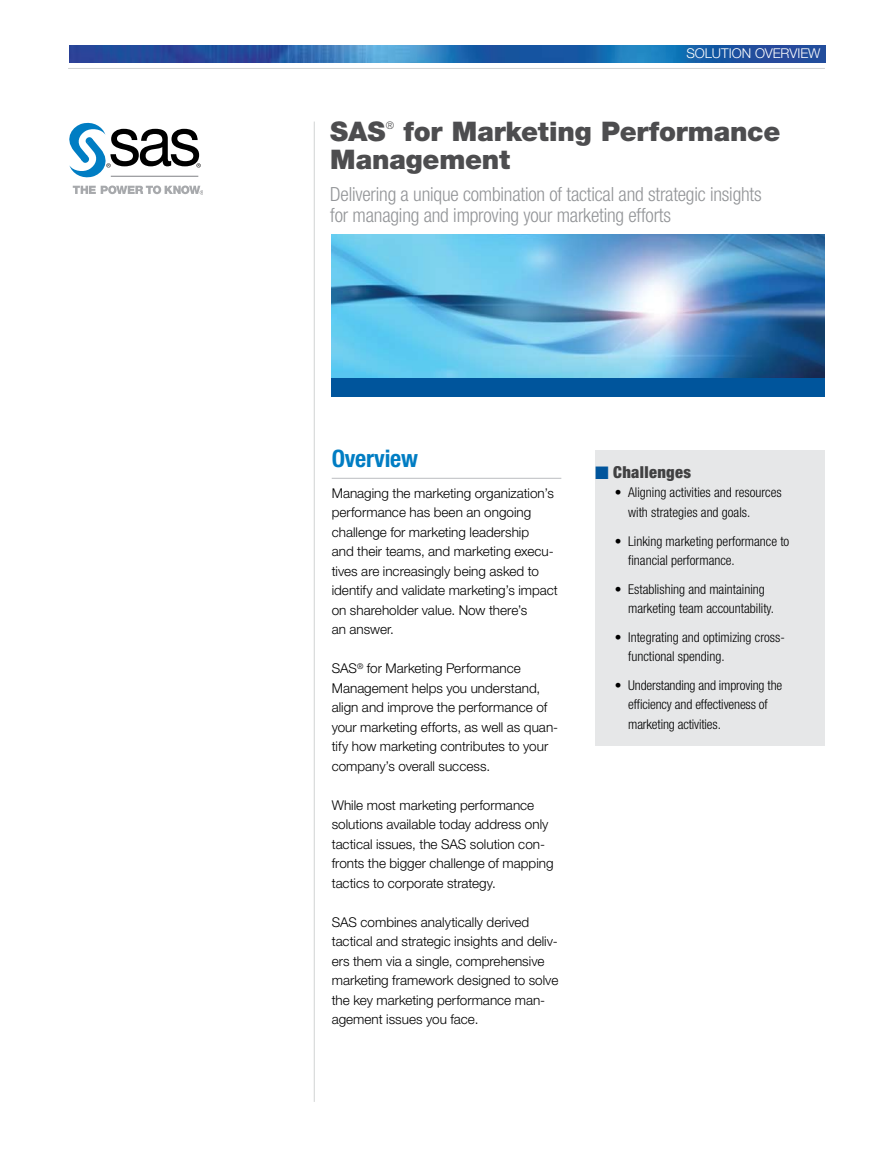
<style>
.page{position:relative;width:893px;height:1170px;background:#fff}
.page>*{position:absolute;margin:0;border:0;box-sizing:border-box;transform-origin:0 0}
.t1{font:900 27px/28.5px "Helvetica Neue LT Std";letter-spacing:-.01em;color:#4d4d4f}
.t2{font:700 condensed 24px "Helvetica Neue LT Std";letter-spacing:-.01em;color:#007dc3}
.t3{font:300 condensed 19.5px/21px "Helvetica Neue LT Std";letter-spacing:-.01em;color:#939598}
.t4{font:900 condensed 16.5px "Helvetica Neue LT Std";letter-spacing:.02em;color:#414142}
.t5{font:300 13.5px/19.5px "Helvetica Neue LT Std";color:#000}
.t6{font:300 condensed 13.5px/19.5px "Helvetica Neue LT Std";color:#000}
.t7{font:300 13.5px "Helvetica Neue LT Std";letter-spacing:-.01em;color:#fff}
.t8{font:300 condensed 10.5px "Helvetica Neue LT Std";color:#4d4d4f}
.s1{color:#00559c}
</style>
<div class="page">
<img style="left:69px;top:45px;width:756px;height:18px">
<img style="left:332px;top:235px;width:493px;height:143px">
<div style="left:332px;top:378px;width:493px;height:18px;background:#00559c"></div>
<hr style="left:68px;top:68px;width:757px;height:1px;background:#d1d3d4">
<hr style="left:314px;top:122px;width:1px;height:979px;background:#d1d3d4">
<div style="left:595px;top:450px;width:230px;height:295px;background:#e6e7e8"></div>
<svg style="left:73px;top:185px;width:130px;height:9px"></svg>
<svg style="left:69px;top:122px;width:132px;height:56px"></svg>
<hr style="left:111px;top:176px;width:87px;height:1px;background:#808285">
<hr style="left:332px;top:478px;width:229px;height:1px;background:#bcbdc0">
<p class="t7" style="left:687px;top:45px;width:135px">SOLUTION OVERVIEW</p>
<h1 class="t1" style="left:330px;top:117px;width:57px">SAS</h1>
<p class="t8" style="left:386px;top:119px;width:10px">®</p>
<h1 class="t1" style="left:330px;top:117px;width:452px;text-indent:73px">for Marketing Performance<br>Management</h1>
<h3 class="t3" style="left:330px;top:183px;width:433px">Delivering a unique combination of tactical and strategic insights for managing and improving your marketing efforts</h3>
<h2 class="t2" style="left:332px;top:444px;width:88px">Overview</h2>
<p class="t5" style="left:332px;top:483px;width:228px">Managing the marketing organization’s performance has been an ongoing challenge for marketing leadership<br>and their teams, and marketing execu&shy;tives are increasingly being asked to identify and validate marketing’s impact on shareholder value. Now there’s<br>an answer.</p>
<p class="t5" style="left:332px;top:658px;width:228px">SAS<sup>®</sup> for Marketing Performance Management helps you understand, align and improve the performance of your marketing efforts, as well as quan&shy;tify how marketing contributes to your company’s overall success.</p>
<p class="t5" style="left:332px;top:795px;width:223px">While most marketing performance solutions available today address only tactical issues, the SAS solution con&shy;fronts the bigger challenge of mapping tactics to corporate strategy.</p>
<p class="t5" style="left:332px;top:912px;width:228px">SAS combines analytically derived tactical and strategic insights and deliv&shy;ers them via a single, comprehensive marketing framework designed to solve the key marketing performance man&shy;agement issues you face.</p>
<p class="t4" style="left:595px;top:462px;width:97px"><span class="s1">■</span> Challenges</p>
<p class="t6" style="left:628px;top:483px;width:155px;text-indent:-14px">• Aligning activities and resources with strategies and goals.</p>
<p class="t6" style="left:628px;top:531px;width:163px;text-indent:-14px">• Linking marketing performance to financial performance.</p>
<p class="t6" style="left:628px;top:579px;width:147px;text-indent:-14px">• Establishing and maintaining marketing team accountability.</p>
<p class="t6" style="left:628px;top:627px;width:158px;text-indent:-14px">• Integrating and optimizing cross&shy;functional spending.</p>
<p class="t6" style="left:628px;top:675px;width:156px;text-indent:-14px">• Understanding and improving the efficiency and effectiveness of marketing activities.</p>
</div>
